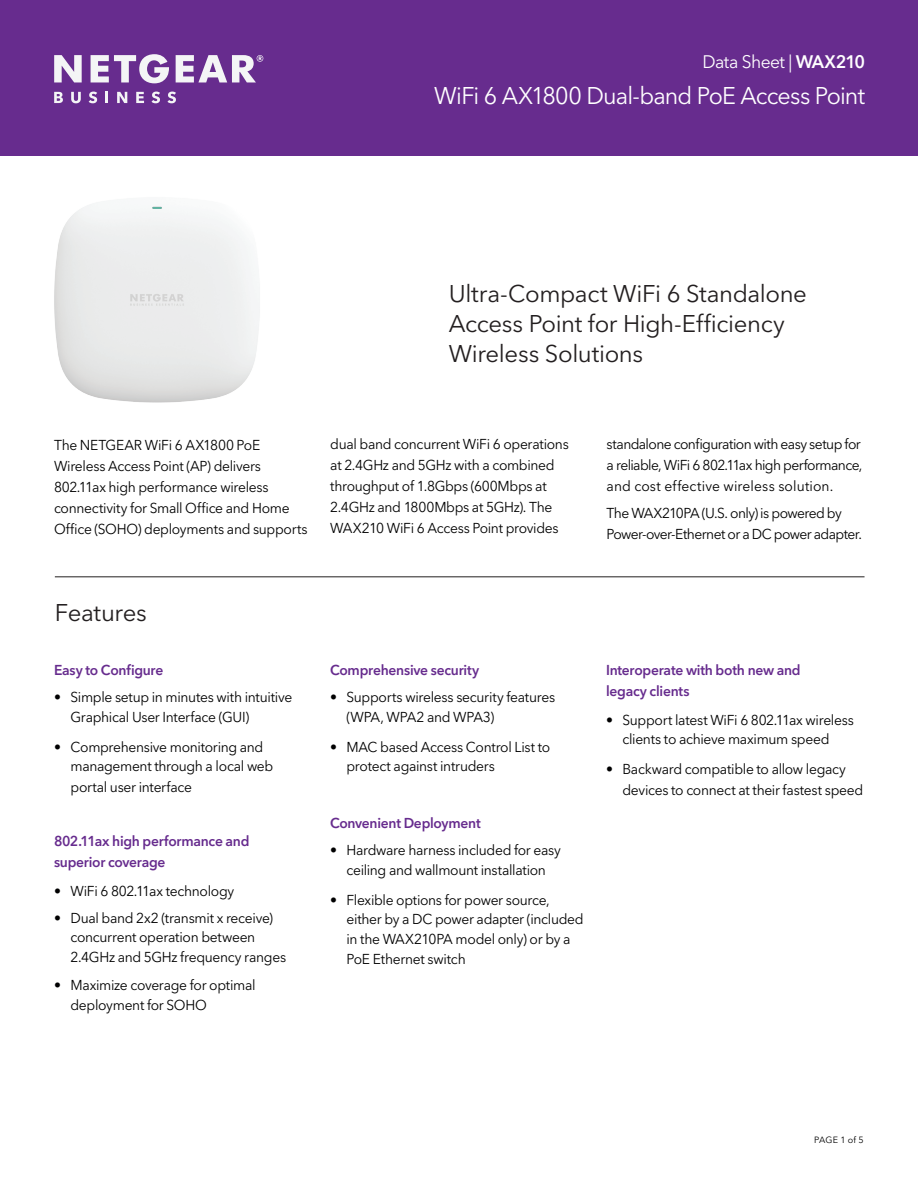
<style>
.page{position:relative;width:918px;height:1188px;background:#fff}
.page>*{position:absolute;margin:0;border:0;box-sizing:border-box;transform-origin:0 0}
.t1{font:24px/30px "Avenir Next LT Pro";letter-spacing:-.015em;color:#231f20}
.t2{font:24px "Avenir Next LT Pro";letter-spacing:-.035em;color:#fff}
.t3{font:18px "Avenir Next LT Pro";letter-spacing:-.03em;color:#fff}
.t4{font:14.25px/20px "Avenir Next LT Pro";letter-spacing:-.025em;color:#000001}
.t5{font:14.25px/21px "Avenir Next LT Pro";letter-spacing:-.02em;color:#000}
.t6{font:600 14.25px/21px "Avenir Next LT Pro";letter-spacing:-.015em;color:#672c8e}
.t7{font:14.25px/21px "Avenir Next LT Pro";letter-spacing:-.045em;color:#000001}
.t8{font:9px "Avenir Next LT Pro";letter-spacing:.015em;color:#000001}
.s1{font-weight:600}
</style>
<div class="page">
<div style="left:0;top:0;width:918px;height:156px;background:#672c8e"></div>
<svg style="left:54px;top:92px;width:9px;height:11px"></svg>
<svg style="left:71px;top:92px;width:10px;height:11px"></svg>
<svg style="left:89px;top:92px;width:8px;height:11px"></svg>
<svg style="left:106px;top:92px;width:2px;height:11px"></svg>
<svg style="left:117px;top:92px;width:10px;height:11px"></svg>
<svg style="left:136px;top:92px;width:8px;height:11px"></svg>
<svg style="left:152px;top:92px;width:8px;height:11px"></svg>
<svg style="left:167px;top:92px;width:9px;height:11px"></svg>
<svg style="left:176px;top:55px;width:87px;height:27px"></svg>
<svg style="left:91px;top:54px;width:78px;height:29px"></svg>
<svg style="left:54px;top:55px;width:28px;height:27px"></svg>
<hr style="left:55px;top:576px;width:810px;height:1px;background:#231f20">
<img style="left:54px;top:204px;width:206px;height:199px">
<p class="t3" style="left:703px;top:50px;width:164px">Data Sheet | <span class="s1">WAX210</span></p>
<h1 class="t2" style="left:434px;top:81px;width:432px">WiFi 6 AX1800 Dual-band PoE Access Point</h1>
<h1 class="t1" style="left:449px;top:278px;width:360px">Ultra-Compact WiFi 6 Standalone<br>Access Point for High-Efficiency<br>Wireless Solutions</h1>
<p class="t5" style="left:54px;top:435px;width:255px">The NETGEAR WiFi 6 AX1800 PoE Wireless Access Point (AP) delivers 802.11ax high performance wireless connectivity for Small Office and Home Office (SOHO) deployments and supports</p>
<p class="t5" style="left:330px;top:434px;width:240px">dual band concurrent WiFi 6 operations at 2.4GHz and 5GHz with a combined throughput of 1.8Gbps (600Mbps at 2.4GHz and 1800Mbps at 5GHz). The WAX210 WiFi 6 Access Point provides</p>
<p class="t5" style="left:607px;top:434px;width:257px;text-align:justify">standalone configuration with easy setup for a reliable, WiFi 6 802.11ax high performance, and cost effective wireless solution.</p>
<p class="t7" style="left:607px;top:502px;width:257px">The WAX210PA (U.S. only) is powered by<br>Power-over-Ethernet or a DC power adapter.</p>
<h1 class="t1" style="left:55px;top:598px;width:93px">Features</h1>
<p class="t6" style="left:54px;top:659px;width:111px">Easy to Configure</p>
<p class="t4" style="left:71px;top:687px;width:223px;text-indent:-17px">• Simple setup in minutes with intuitive<br>Graphical User Interface (GUI)</p>
<p class="t4" style="left:71px;top:736px;width:204px;line-height:20.5px;text-indent:-17px">• Comprehensive monitoring and management through a local web portal user interface</p>
<p class="t6" style="left:54px;top:830px;width:197px">802.11ax high performance and superior coverage</p>
<p class="t4" style="left:54px;top:881px;width:182px">• WiFi 6 802.11ax technology</p>
<p class="t4" style="left:71px;top:908px;width:217px;text-indent:-17px">• Dual band 2x2 (transmit x receive) concurrent operation between<br>2.4GHz and 5GHz frequency ranges</p>
<p class="t4" style="left:71px;top:975px;width:187px;text-indent:-17px">• Maximize coverage for optimal deployment for SOHO</p>
<p class="t6" style="left:330px;top:659px;width:151px">Comprehensive security</p>
<p class="t4" style="left:347px;top:687px;width:210px;text-indent:-16px">• Supports wireless security features (WPA, WPA2 and WPA3)</p>
<p class="t4" style="left:347px;top:737px;width:205px;text-indent:-17px">• MAC based Access Control List to protect against intruders</p>
<p class="t6" style="left:330px;top:812px;width:152px">Convenient Deployment</p>
<p class="t4" style="left:330px;top:840px;width:232px;text-align:center">• Hardware harness included for easy ceiling and wallmount installation</p>
<p class="t4" style="left:347px;top:890px;width:239px;text-indent:-17px">• Flexible options for power source, either by a DC power adapter (included in the WAX210PA model only) or by a<br>PoE Ethernet switch</p>
<p class="t6" style="left:606px;top:659px;width:196px">Interoperate with both new and legacy clients</p>
<p class="t4" style="left:606px;top:710px;width:249px;text-align:center">• Support latest WiFi 6 802.11ax wireless clients to achieve maximum speed</p>
<p class="t4" style="left:623px;top:759px;width:242px;line-height:21px;text-indent:-17px">• Backward compatible to allow legacy devices to connect at their fastest speed</p>
<p class="t8" style="left:814px;top:1134px;width:51px">PAGE 1 of 5</p>
</div>
